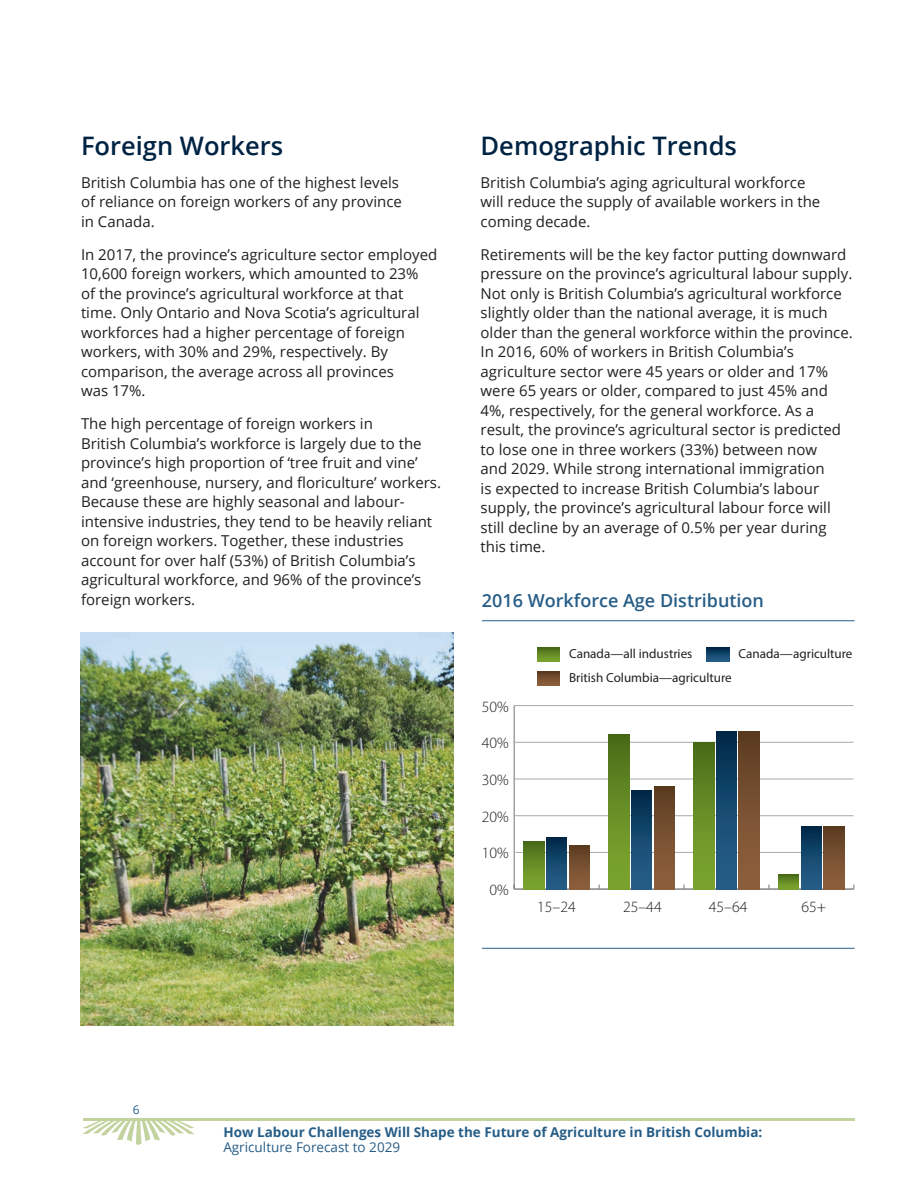
<style>
.page{position:relative;width:918px;height:1188px;background:#fff}
.page>*{position:absolute;margin:0;border:0;box-sizing:border-box;transform-origin:0 0}
.t1{font:600 25.5px "Open Sans";color:#002343}
.t2{font:600 18px "Open Sans";color:#265d87}
.t3{font:300 15.75px "Myriad Pro";color:#231f20}
.t4{font:15px/19.5px "Open Sans";color:#231f20}
.t5{font:700 13.5px "Open Sans";color:#265d87}
.t6{font:13.5px "Open Sans";color:#265d87}
.t7{font:13.2px "Myriad Pro";color:#231f20}
.t8{font:12px "Open Sans";color:#265d87}
</style>
<div class="page">
<svg style="left:82px;top:1121px;width:113px;height:24px"></svg>
<hr style="left:83px;top:1118px;width:772px;height:3px;background:#c3d3a0">
<hr style="left:514px;top:706px;width:1px;height:183px;background:#939598">
<hr style="left:514px;top:888px;width:340px;height:2px;background:#939598">
<hr style="left:515px;top:852px;width:330px;height:1px;background:#a8a9ad">
<hr style="left:514px;top:815px;width:340px;height:1px;background:#a8a9ad">
<hr style="left:514px;top:779px;width:340px;height:1px;background:#a8a9ad">
<hr style="left:514px;top:742px;width:340px;height:1px;background:#a8a9ad">
<hr style="left:514px;top:705px;width:340px;height:1px;background:#a8a9ad">
<div style="left:569px;top:845px;width:21px;height:44px;background:linear-gradient(to bottom,#5d3d22,#8f613e)"></div>
<div style="left:654px;top:786px;width:20px;height:103px;background:linear-gradient(to bottom,#5d3d22,#91623f)"></div>
<div style="left:739px;top:731px;width:20px;height:158px;background:linear-gradient(to bottom,#5d3d22,#91623f)"></div>
<div style="left:824px;top:827px;width:20px;height:62px;background:linear-gradient(to bottom,#5e3d22,#90613e)"></div>
<div style="left:546px;top:838px;width:21px;height:51px;background:linear-gradient(to bottom,#012c4c,#29638e)"></div>
<div style="left:631px;top:790px;width:21px;height:99px;background:linear-gradient(to bottom,#012c4c,#29648f)"></div>
<div style="left:716px;top:731px;width:21px;height:158px;background:linear-gradient(to bottom,#012c4c,#29638e)"></div>
<div style="left:801px;top:827px;width:21px;height:62px;background:linear-gradient(to bottom,#012c4c,#28628d)"></div>
<div style="left:524px;top:841px;width:20px;height:48px;background:linear-gradient(to bottom,#4b6d1a,#7ea830)"></div>
<div style="left:609px;top:735px;width:20px;height:154px;background:linear-gradient(to bottom,#4c6e1a,#7faa31)"></div>
<div style="left:694px;top:742px;width:20px;height:147px;background:linear-gradient(to bottom,#4b6e19,#7faa31)"></div>
<svg style="left:779px;top:874px;width:20px;height:15px"></svg>
<svg style="left:537px;top:648px;width:23px;height:14px"></svg>
<svg style="left:537px;top:672px;width:23px;height:13px"></svg>
<svg style="left:707px;top:648px;width:22px;height:14px"></svg>
<hr style="left:482px;top:620px;width:373px;height:1px;background:#265d87">
<hr style="left:482px;top:948px;width:373px;height:1px;background:#265d87">
<img style="left:80px;top:633px;width:374px;height:393px">
<h1 class="t1" style="left:81px;top:128px;width:204px">Foreign Workers</h1>
<p class="t4" style="left:81px;top:172px;width:322px">British Columbia has one of the highest levels of reliance on foreign workers of any province in Canada.</p>
<p class="t4" style="left:81px;top:244px;width:358px">In 2017, the province’s agriculture sector employed 10,600 foreign workers, which amounted to 23%<br>of the province’s agricultural workforce at that time. Only Ontario and Nova Scotia’s agricultural workforces had a higher percentage of foreign workers, with 30% and 29%, respectively. By comparison, the average across all provinces<br>was 17%.</p>
<p class="t4" style="left:81px;top:413px;width:362px">The high percentage of foreign workers in<br>British Columbia’s workforce is largely due to the province’s high proportion of ‘tree fruit and vine’ and ‘greenhouse, nursery, and floriculture’ workers.<br>Because these are highly seasonal and labour&shy;intensive industries, they tend to be heavily reliant on foreign workers. Together, these industries account for over half (53%) of British Columbia’s agricultural workforce, and 96% of the province’s foreign workers.</p>
<h1 class="t1" style="left:481px;top:128px;width:258px">Demographic Trends</h1>
<p class="t4" style="left:481px;top:172px;width:341px">British Columbia’s aging agricultural workforce will reduce the supply of available workers in the coming decade.</p>
<p class="t4" style="left:481px;top:244px;width:374px">Retirements will be the key factor putting downward pressure on the province’s agricultural labour supply.<br>Not only is British Columbia’s agricultural workforce slightly older than the national average, it is much older than the general workforce within the province.<br>In 2016, 60% of workers in British Columbia’s agriculture sector were 45 years or older and 17% were 65 years or older, compared to just 45% and 4%, respectively, for the general workforce. As a result, the province’s agricultural sector is predicted to lose one in three workers (33%) between now<br>and 2029. While strong international immigration<br>is expected to increase British Columbia’s labour supply, the province’s agricultural labour force will still decline by an average of 0.5% per year during this time.</p>
<p class="t2" style="left:482px;top:588px;width:284px">2016 Workforce Age Distribution</p>
<p class="t7" style="left:569px;top:646px;width:125px">Canada—all industries</p>
<p class="t7" style="left:739px;top:646px;width:115px">Canada—agriculture</p>
<p class="t3" style="left:482px;top:697px;width:28px">50%</p>
<p class="t3" style="left:482px;top:734px;width:28px">40%</p>
<p class="t3" style="left:482px;top:770px;width:28px">30%</p>
<p class="t3" style="left:482px;top:807px;width:28px">20%</p>
<p class="t3" style="left:482px;top:844px;width:28px">10%</p>
<p class="t3" style="left:490px;top:880px;width:21px">0%</p>
<p class="t7" style="left:569px;top:670px;width:164px">British Columbia—agriculture</p>
<p class="t3" style="left:537px;top:897px;width:40px">15–24</p>
<p class="t3" style="left:623px;top:897px;width:40px">25–44</p>
<p class="t3" style="left:709px;top:897px;width:40px">45–64</p>
<p class="t3" style="left:802px;top:897px;width:26px">65+</p>
<p class="t8" style="left:133px;top:1102px;width:8px">6</p>
<p class="t5" style="left:223px;top:1123px;width:541px">How Labour Challenges Will Shape the Future of Agriculture in British Columbia:</p>
<p class="t6" style="left:223px;top:1138px;width:178px">Agriculture Forecast to 2029</p>
</div>
